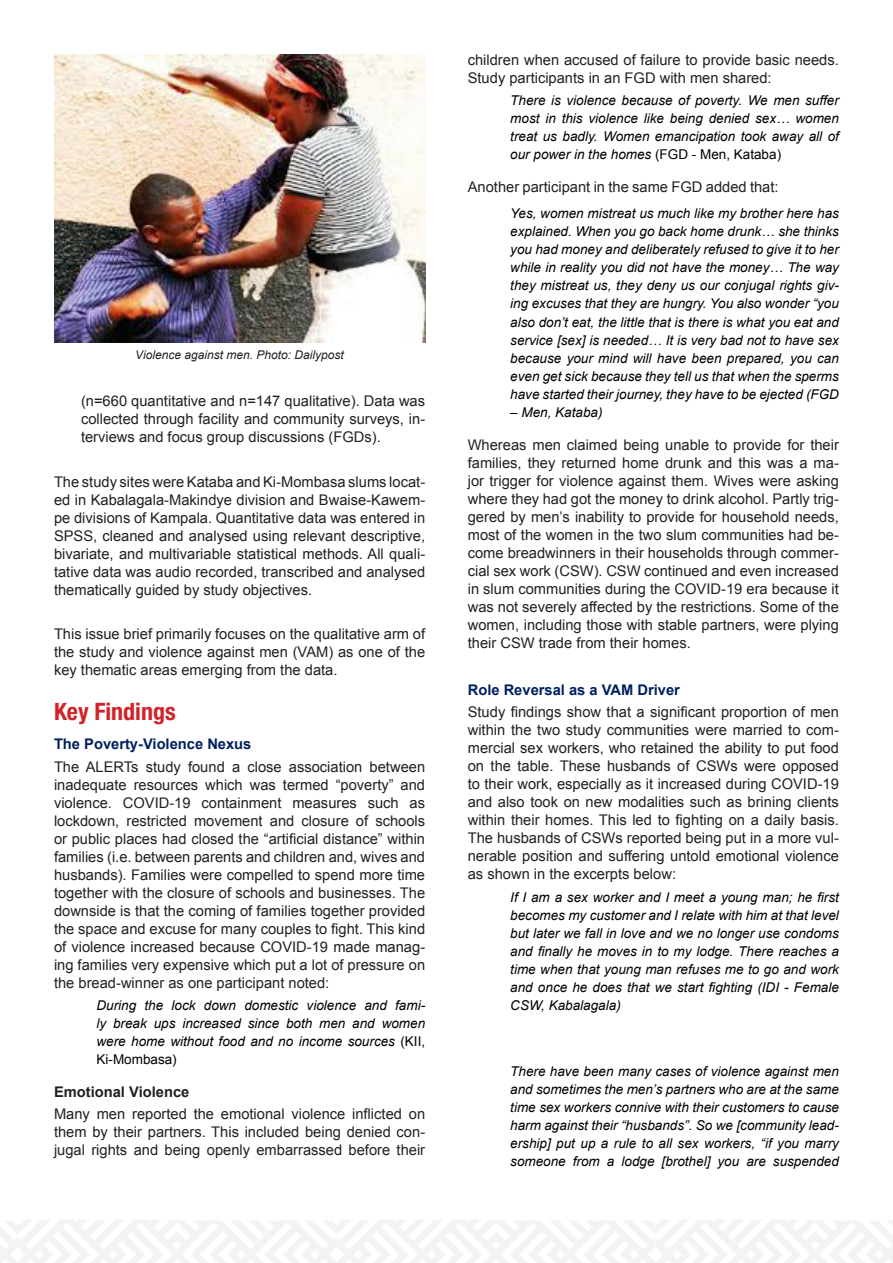
<style>
.page{position:relative;width:893px;height:1263px;background:#fff}
.page>*{position:absolute;margin:0;border:0;box-sizing:border-box;transform-origin:0 0}
.Heading{font:700 condensed 24px "Helvetica Neue LT Pro";color:#d1232a}
.t1{font:14.7px/18px "Arial";color:#231f20;text-align:justify}
.Heading_2{font:700 14.7px "Arial";color:#002060}
.t2{font:700 14.7px "Arial";color:#231f20}
.t3{font:italic 13.5px/18px "Arial";color:#000;text-align:justify}
.t4{font:italic 12px "Arial";color:#231f20}
.s1{font-style:normal}
</style>
<div class="page">
<svg style="left:0;top:1220px;width:893px;height:43px"></svg>
<img style="left:54px;top:54px;width:371px;height:288px">
<p class="t4" style="left:135px;top:347px;width:210px">Violence against men. Photo: Dailypost</p>
<p class="t1" style="left:81px;top:392px;width:346px">(n=660 quantitative and n=147 qualitative). Data was collected through facility and community surveys, in&shy;terviews and focus group discussions (FGDs).</p>
<p class="t1" style="left:54px;top:473px;width:373px">The study sites were Kataba and Ki-Mombasa slums locat&shy;ed in Kabalagala-Makindye division and Bwaise-Kawem&shy;pe divisions of Kampala. Quantitative data was entered in SPSS, cleaned and analysed using relevant descriptive, bivariate, and multivariable statistical methods. All quali&shy;tative data was audio recorded, transcribed and analysed thematically guided by study objectives.</p>
<p class="t1" style="left:54px;top:625px;width:373px">This issue brief primarily focuses on the qualitative arm of the study and violence against men (VAM) as one of the key thematic areas emerging from the data.</p>
<p class="Heading" style="left:54px;top:697px;width:123px">Key Findings</p>
<p class="Heading_2" style="left:54px;top:734px;width:199px">The Poverty-Violence Nexus</p>
<p class="t1" style="left:54px;top:757px;width:373px">The ALERTs study found a close association between inadequate resources which was termed “poverty” and violence. COVID-19 containment measures such as lockdown, restricted movement and closure of schools or public places had closed the “artificial distance” within families (i.e. between parents and children and, wives and husbands). Families were compelled to spend more time together with the closure of schools and businesses. The downside is that the coming of families together provided the space and excuse for many couples to fight. This kind of violence increased because COVID-19 made manag&shy;ing families very expensive which put a lot of pressure on the bread-winner as one participant noted:</p>
<p class="t3" style="left:97px;top:996px;width:330px">During the lock down domestic violence and fami&shy;ly break ups increased since both men and women were home without food and no income sources <span class="s1">(KII, Ki-Mombasa)</span></p>
<p class="t2" style="left:54px;top:1082px;width:137px">Emotional Violence</p>
<p class="t1" style="left:54px;top:1105px;width:373px">Many men reported the emotional violence inflicted on them by their partners. This included being denied con&shy;jugal rights and being openly embarrassed before their</p>
<p class="t1" style="left:468px;top:51px;width:373px">children when accused of failure to provide basic needs.<br>Study participants in an FGD with men shared:</p>
<p class="t3" style="left:510px;top:91px;width:330px">There is violence because of poverty. We men suffer most in this violence like being denied sex… women treat us badly. Women emancipation took away all of our power in the homes <span class="s1">(FGD - Men, Kataba)</span></p>
<p class="t1" style="left:468px;top:178px;width:312px">Another participant in the same FGD added that:</p>
<p class="t3" style="left:510px;top:205px;width:330px">Yes, women mistreat us much like my brother here has explained. When you go back home drunk… she thinks you had money and deliberately refused to give it to her while in reality you did not have the money… The way they mistreat us, they deny us our conjugal rights giv&shy;ing excuses that they are hungry. You also wonder “you also don’t eat, the little that is there is what you eat and service [sex] is needed… It is very bad not to have sex because your mind will have been prepared, you can even get sick because they tell us that when the sperms have started their journey, they have to be ejected (FGD</p>
<p class="t3" style="left:510px;top:403px;width:94px">– Men, Kataba)</p>
<p class="t1" style="left:468px;top:435px;width:373px">Whereas men claimed being unable to provide for their families, they returned home drunk and this was a ma&shy;jor trigger for violence against them. Wives were asking where they had got the money to drink alcohol. Partly trig&shy;gered by men’s inability to provide for household needs, most of the women in the two slum communities had be&shy;come breadwinners in their households through commer&shy;cial sex work (CSW). CSW continued and even increased in slum communities during the COVID-19 era because it was not severely affected by the restrictions. Some of the women, including those with stable partners, were plying their CSW trade from their homes.</p>
<p class="Heading_2" style="left:468px;top:680px;width:214px">Role Reversal as a VAM Driver</p>
<p class="t1" style="left:468px;top:703px;width:373px">Study findings show that a significant proportion of men within the two study communities were married to com&shy;mercial sex workers, who retained the ability to put food on the table. These husbands of CSWs were opposed to their work, especially as it increased during COVID-19 and also took on new modalities such as brining clients within their homes. This led to fighting on a daily basis.<br>The husbands of CSWs reported being put in a more vul&shy;nerable position and suffering untold emotional violence as shown in the excerpts below:</p>
<p class="t3" style="left:510px;top:888px;width:330px">If I am a sex worker and I meet a young man; he first becomes my customer and I relate with him at that level but later we fall in love and we no longer use condoms and finally he moves in to my lodge. There reaches a time when that young man refuses me to go and work and once he does that we start fighting (IDI - Female CSW, Kabalagala)</p>
<p class="t3" style="left:510px;top:1062px;width:330px">There have been many cases of violence against men and sometimes the men’s partners who are at the same time sex workers connive with their customers to cause harm against their “husbands”. So we [community lead&shy;ership] put up a rule to all sex workers, “if you marry someone from a lodge [brothel] you are suspended</p>
</div>
